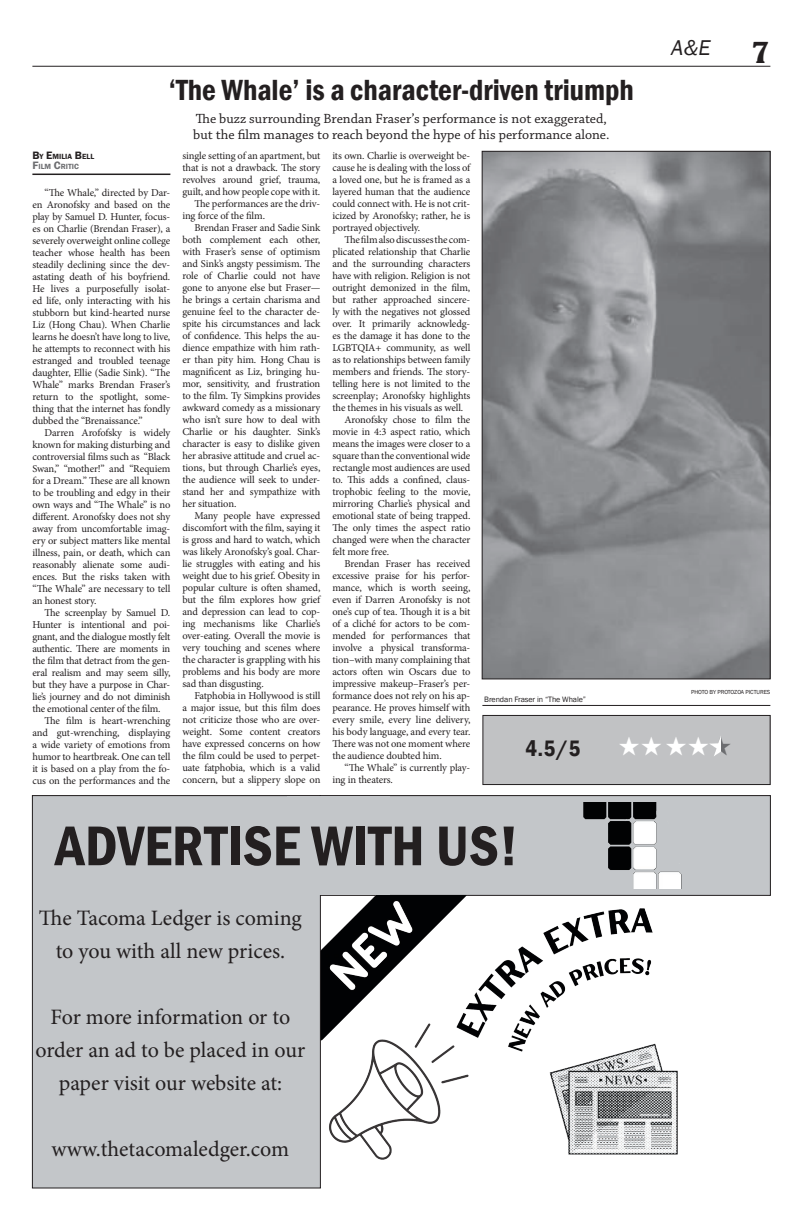
<style>
.page{position:relative;width:792px;height:1224px;background:#fff}
.page>*{position:absolute;margin:0;border:0;box-sizing:border-box;transform-origin:0 0}
.t1{font:600 condensed 58px "Franklin Gothic";color:#231f20}
.t2{font:600 condensed 30px "Franklin Gothic";color:#231f20}
.t3{font:condensed 26.5px "Bernard";color:#231f20;scale:1.28 1}
.t4{font:300 24px "Adobe Ming Std";color:#fff}
.t5{font:600 condensed 23px "Franklin Gothic";color:#231f20}
.t6{font:22px/33px "Minion Pro";color:#231f20;text-align:center}
.t7{font:italic 22px "Franklin Gothic";color:#231f20}
.t8{font:14px "Chaparral Pro";color:#231f20}
.t9{font:10.5px/12px "Minion Pro";letter-spacing:-.015em;color:#231f20;text-align:justify}
.t10{font:8px "Franklin Gothic";letter-spacing:-.01em;color:#231f20}
.t11{font:600 7.7px "Franklin Gothic";color:#231f20}
.t12{font:600 7.7px "Franklin Gothic";color:#6c6d70}
.t13{font:6px "Franklin Gothic";letter-spacing:-.01em;color:#231f20}
.s1{font-size:11px}
.s2{color:#6c6d70}
</style>
<div class="page">
<div style="left:320px;top:796px;width:450px;height:99px;background:#c3c6c9"></div>
<div style="left:320px;top:795px;width:451px;height:101px;border:1px solid #231f20"></div>
<hr style="left:32px;top:66px;width:738px;height:1px;background:#231f20">
<img style="left:321px;top:895px;width:393px;height:265px">
<div style="left:32px;top:796px;width:288px;height:392px;background:#c3c6c9"></div>
<div style="left:32px;top:795px;width:289px;height:393px;border:1px solid #231f20"></div>
<img style="left:583px;top:802px;width:99px;height:87px">
<img style="left:484px;top:153px;width:284px;height:524px">
<div style="left:482px;top:151px;width:288px;height:528px;border:1px solid #231f20"></div>
<hr style="left:482px;top:705px;width:288px;height:1px;background:#231f20">
<div style="left:483px;top:715px;width:287px;height:70px;background:#c1c2c4"></div>
<div style="left:483px;top:715px;width:287px;height:70px;border:1px solid #231f20"></div>
<svg style="left:709px;top:736px;width:12px;height:20px"></svg>
<div style="left:287px;top:796px;width:102px;height:99px;background:#c3c6c9"></div>
<hr style="left:32px;top:174px;width:138px;height:1px;background:#231f20">
<p class="t2" style="left:169px;top:70px;width:466px">‘The Whale’ is a character-driven triumph</p>
<p class="t8" style="left:196px;top:110px;width:413px">The buzz surrounding Brendan Fraser’s performance is not exaggerated,</p>
<p class="t8" style="left:193px;top:126px;width:418px">but the film manages to reach beyond the hype of his performance alone.</p>
<p class="t7" style="left:671px;top:33px;width:41px">A&amp;E</p>
<p class="t3" style="left:752px;top:38px;width:15px">7</p>
<p class="t11" style="left:32px;top:152px;width:63px"><span class="s1">B</span>Y <span class="s1">E</span>MILIA <span class="s1">B</span>ELL</p>
<p class="t12" style="left:32px;top:162px;width:48px"><span class="s1">F</span>ILM <span class="s1">C</span>RITIC</p>
<p class="t9" style="left:32px;top:186px;width:140px;text-indent:12px">“The Whale,” directed by Dar&shy;en Aronofsky and based on the play by Samuel D. Hunter, focus&shy;es on Charlie (Brendan Fraser), a severely overweight online college teacher whose health has been steadily declining since the dev&shy;astating death of his boyfriend.<br>He lives a purposefully isolat&shy;ed life, only interacting with his stubborn but kind-hearted nurse Liz (Hong Chau). When Charlie learns he doesn’t have long to live, he attempts to reconnect with his estranged and troubled teenage daughter, Ellie (Sadie Sink). “The Whale” marks Brendan Fraser’s return to the spotlight, some&shy;thing that the internet has fondly dubbed the “Brenaissance.”</p>
<p class="t9" style="left:32px;top:426px;width:140px;text-indent:12px">Darren Arofofsky is widely known for making disturbing and controversial films such as “Black Swan,” “mother!” and “Requiem for a Dream.” These are all known to be troubling and edgy in their own ways and “The Whale” is no different. Aronofsky does not shy away from uncomfortable imag&shy;ery or subject matters like mental illness, pain, or death, which can reasonably alienate some audi&shy;ences. But the risks taken with “The Whale” are necessary to tell an honest story.</p>
<p class="t9" style="left:32px;top:606px;width:140px;text-indent:12px">The screenplay by Samuel D.<br>Hunter is intentional and poi&shy;gnant, and the dialogue mostly felt authentic. There are moments in the film that detract from the gen&shy;eral realism and may seem silly, but they have a purpose in Char&shy;lie’s journey and do not diminish the emotional center of the film.</p>
<p class="t9" style="left:32px;top:714px;width:140px;text-indent:12px">The film is heart-wrenching and gut-wrenching, displaying a wide variety of emotions from humor to heartbreak. One can tell it is based on a play from the fo&shy;cus on the performances and the</p>
<p class="t9" style="left:182px;top:149px;width:140px">single setting of an apartment, but that is not a drawback. The story revolves around grief, trauma, guilt, and how people cope with it.</p>
<p class="t9" style="left:182px;top:197px;width:140px;text-indent:12px">The performances are the driv&shy;ing force of the film.</p>
<p class="t9" style="left:182px;top:221px;width:140px;text-indent:12px">Brendan Fraser and Sadie Sink both complement each other, with Fraser’s sense of optimism and Sink’s angsty pessimism. The role of Charlie could not have gone to anyone else but Fraser— he brings a certain charisma and genuine feel to the character de&shy;spite his circumstances and lack of confidence. This helps the au&shy;dience empathize with him rath&shy;er than pity him. Hong Chau is magnificent as Liz, bringing hu&shy;mor, sensitivity, and frustration to the film. Ty Simpkins provides awkward comedy as a missionary who isn’t sure how to deal with Charlie or his daughter. Sink’s character is easy to dislike given her abrasive attitude and cruel ac&shy;tions, but through Charlie’s eyes, the audience will seek to under&shy;stand her and sympathize with her situation.</p>
<p class="t9" style="left:182px;top:509px;width:140px;text-indent:12px">Many people have expressed discomfort with the film, saying it is gross and hard to watch, which was likely Aronofsky’s goal. Char&shy;lie struggles with eating and his weight due to his grief. Obesity in popular culture is often shamed, but the film explores how grief and depression can lead to cop&shy;ing mechanisms like Charlie’s over-eating. Overall the movie is very touching and scenes where the character is grappling with his problems and his body are more sad than disgusting.</p>
<p class="t9" style="left:182px;top:689px;width:140px;text-indent:12px">Fatphobia in Hollywood is still a major issue, but this film does not criticize those who are over&shy;weight. Some content creators have expressed concerns on how the film could be used to perpet&shy;uate fatphobia, which is a valid concern, but a slippery slope on</p>
<p class="t9" style="left:332px;top:149px;width:140px">its own. Charlie is overweight be&shy;cause he is dealing with the loss of a loved one, but he is framed as a layered human that the audience could connect with. He is not crit&shy;icized by Aronofsky; rather, he is portrayed objectively.</p>
<p class="t9" style="left:332px;top:233px;width:140px;text-indent:12px">The film also discusses the com&shy;plicated relationship that Charlie and the surrounding characters have with religion. Religion is not outright demonized in the film, but rather approached sincere&shy;ly with the negatives not glossed over. It primarily acknowledg&shy;es the damage it has done to the LGBTQIA+ community, as well as to relationships between family members and friends. The story&shy;telling here is not limited to the screenplay; Aronofsky highlights the themes in his visuals as well.</p>
<p class="t9" style="left:332px;top:413px;width:140px;text-indent:12px">Aronofsky chose to film the movie in 4:3 aspect ratio, which means the images were closer to a square than the conventional wide rectangle most audiences are used to. This adds a confined, claus&shy;trophobic feeling to the movie, mirroring Charlie’s physical and emotional state of being trapped.<br>The only times the aspect ratio changed were when the character felt more free.</p>
<p class="t9" style="left:332px;top:557px;width:140px;text-indent:12px">Brendan Fraser has received excessive praise for his perfor&shy;mance, which is worth seeing, even if Darren Aronofsky is not one’s cup of tea. Though it is a bit of a cliché for actors to be com&shy;mended for performances that involve a physical transforma&shy;tion–with many complaining that actors often win Oscars due to impressive makeup–Fraser’s per&shy;formance does not rely on his ap&shy;pearance. He proves himself with every smile, every line delivery, his body language, and every tear.<br>There was not one moment where the audience doubted him.</p>
<p class="t9" style="left:332px;top:761px;width:140px;text-indent:12px">“The Whale” is currently play&shy;ing in theaters.</p>
<p class="t13" style="left:691px;top:688px;width:81px">PHOTO BY PROTOZOA PICTURES</p>
<p class="t10" style="left:484px;top:695px;width:103px">Brendan Fraser in “The Whale”</p>
<p class="t5" style="left:525px;top:733px;width:57px">4.5/5</p>
<p class="t4" style="left:618px;top:734px;width:117px">★ ★ ★★ <span class="s2">★</span></p>
<p class="t1" style="left:55px;top:807px;width:465px">ADVERTISE WITH US!</p>
<p class="t6" style="left:39px;top:901px;width:264px">The Tacoma Ledger is coming to you with all new prices.</p>
<p class="t6" style="left:35px;top:1000px;width:272px">For more information or to order an ad to be placed in our paper visit our website at:</p>
<p class="t6" style="left:52px;top:1132px;width:239px">www.thetacomaledger.com</p>
</div>
